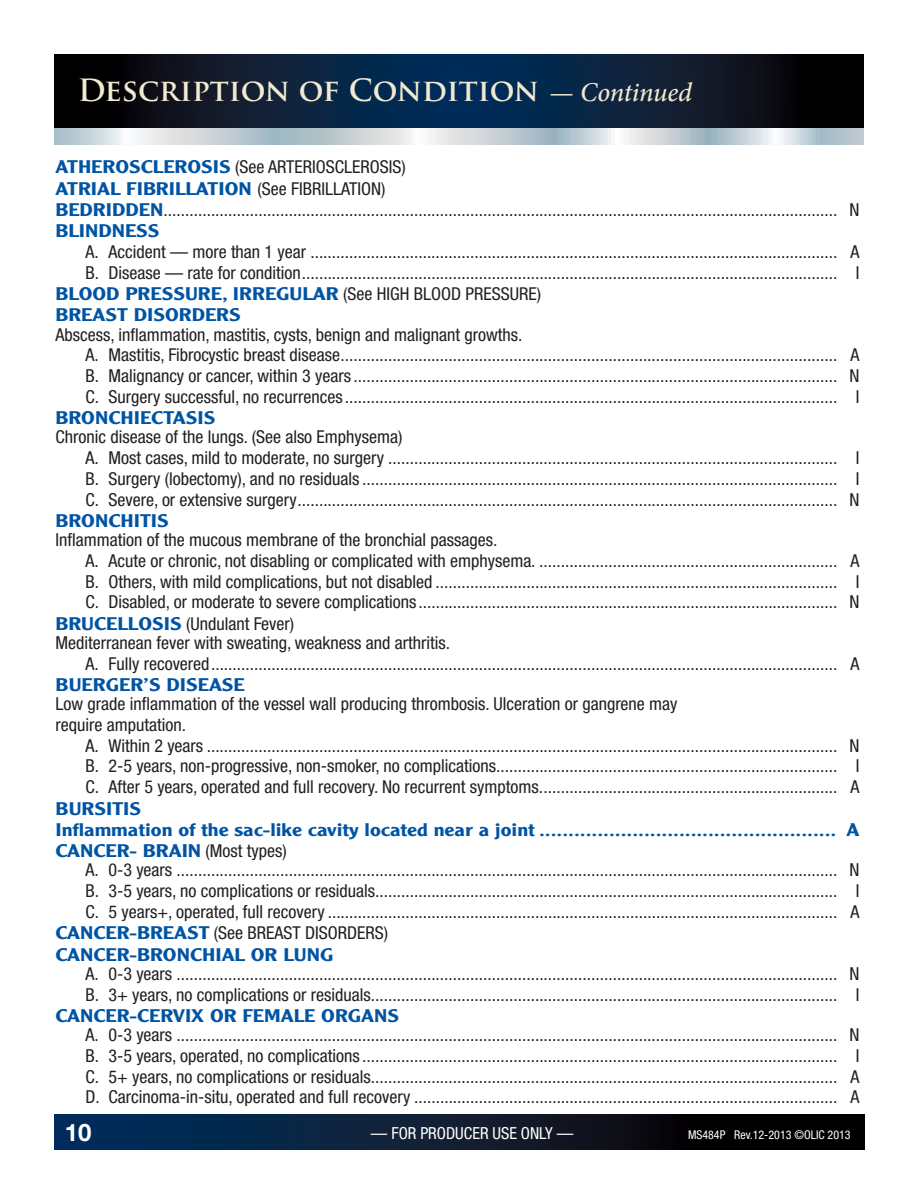
<style>
.page{position:relative;width:918px;height:1188px;background:#fff}
.page>*{position:absolute;margin:0;border:0;box-sizing:border-box;transform-origin:0 0}
.t1{font:700 30px "Trajan Pro";color:#f1e9d0}
.t2{font:700 24px "Helvetica Neue";color:#fff}
.t3{font:condensed 17.7px/20.7px "Helvetica Neue";color:#231f20}
.t4{font:500 17.7px/21.3px "Clearface Gothic LH";color:#0054a4;scale:1.27 1}
.t5{font:condensed 16.5px "Helvetica Neue";color:#fff}
.t6{font:condensed 12px "Helvetica Neue";color:#fff}
.s1{font-family:"Minion Pro";font-weight:500;font-style:italic;font-size:27px}
.s2{font-family:"Clearface Gothic LH";font-weight:500;font-stretch:normal;color:#0054a4}
.s3{font-family:"Helvetica Neue";font-weight:400;font-stretch:condensed;color:#231f20}
</style>
<div class="page">
<div style="left:54px;top:1115px;width:810px;height:34px;background:linear-gradient(to right,#073463,#090000)"></div>
<svg style="left:54px;top:127px;width:810px;height:18px;background:#bfcad0"></svg>
<svg style="left:54px;top:54px;width:810px;height:73px;background:#081a2f"></svg>
<h1 class="t1" style="left:78px;top:72px;width:616px">Description of Condition <span class="s1">— Continued</span></h1>
<p class="t3" style="left:56px;top:156px;width:352px"><span class="s2">ATHEROSCLEROSIS</span> (See ARTERIOSCLEROSIS)</p>
<p class="t4" style="left:56px;top:177px;width:261px">ATRIAL FIBRILLATION <span class="s3">(See FIBRILLATION)</span></p>
<p class="t3" style="left:56px;top:199px;width:806px"><span class="s2">BEDRIDDEN</span> ............................................................................................................................................................ N</p>
<p class="t4" style="left:56px;top:220px;width:83px">BLINDNESS</p>
<p class="t3" style="left:86px;top:241px;width:776px">A. Accident — more than 1 year .......................................................................................................................... A<br>B. Disease — rate for condition ............................................................................................................................ I</p>
<p class="t4" style="left:56px;top:283px;width:384px">BLOOD PRESSURE, IRREGULAR <span class="s3">(See HIGH BLOOD PRESSURE)<br></span>BREAST DISORDERS</p>
<p class="t3" style="left:86px;top:324px;width:776px;text-indent:-30px">Abscess, inflammation, mastitis, cysts, benign and malignant growths.<br>A. Mastitis, Fibrocystic breast disease ................................................................................................................... A B. Malignancy or cancer, within 3 years ................................................................................................................ N C. Surgery successful, no recurrences .................................................................................................................. I</p>
<p class="t4" style="left:56px;top:407px;width:127px">BRONCHIECTASIS</p>
<p class="t3" style="left:86px;top:427px;width:776px;text-indent:-30px">Chronic disease of the lungs. (See also Emphysema)<br>A. Most cases, mild to moderate, no surgery ........................................................................................................ I B. Surgery (lobectomy), and no residuals .............................................................................................................. I C. Severe, or extensive surgery ............................................................................................................................. N</p>
<p class="t4" style="left:56px;top:510px;width:91px">BRONCHITIS</p>
<p class="t3" style="left:56px;top:529px;width:444px">Inflammation of the mucous membrane of the bronchial passages.</p>
<p class="t3" style="left:86px;top:550px;width:776px">A. Acute or chronic, not disabling or complicated with emphysema. ..................................................................... A</p>
<p class="t3" style="left:86px;top:571px;width:776px">B. Others, with mild complications, but not disabled ............................................................................................. I</p>
<p class="t3" style="left:86px;top:592px;width:776px">C. Disabled, or moderate to severe complications ................................................................................................. N</p>
<p class="t3" style="left:56px;top:613px;width:240px"><span class="s2">BRUCELLOSIS</span> (Undulant Fever)</p>
<p class="t3" style="left:86px;top:632px;width:776px;text-indent:-30px">Mediterranean fever with sweating, weakness and arthritis.<br>A. Fully recovered ................................................................................................................................................. A</p>
<p class="t4" style="left:56px;top:674px;width:151px">BUERGER’S DISEASE</p>
<p class="t3" style="left:56px;top:694px;width:624px">Low grade inflammation of the vessel wall producing thrombosis. Ulceration or gangrene may require amputation.</p>
<p class="t3" style="left:86px;top:735px;width:776px;text-align:justify">A. Within 2 years .................................................................................................................................................. N B. 2-5 years, non-progressive, non-smoker, no complications............................................................................... I C. After 5 years, operated and full recovery. No recurrent symptoms. .................................................................... A</p>
<p class="t4" style="left:56px;top:797px;width:635px">BURSITIS<br>Inflammation of the sac-like cavity located near a joint ................................................... A<br>CANCER- BRAIN <span class="s3">(Most types)</span></p>
<p class="t3" style="left:86px;top:860px;width:776px">A. 0-3 years ......................................................................................................................................................... N</p>
<p class="t3" style="left:86px;top:880px;width:776px">B. 3-5 years, no complications or residuals ........................................................................................................... I</p>
<p class="t3" style="left:86px;top:901px;width:776px">C. 5 years+, operated, full recovery ...................................................................................................................... A</p>
<p class="t3" style="left:56px;top:923px;width:334px"><span class="s2">CANCER-BREAST</span> (See BREAST DISORDERS)</p>
<p class="t4" style="left:56px;top:944px;width:220px">CANCER-BRONCHIAL OR LUNG</p>
<p class="t3" style="left:86px;top:963px;width:776px">A. 0-3 years ......................................................................................................................................................... N<br>B. 3+ years, no complications or residuals ............................................................................................................ I</p>
<p class="t4" style="left:56px;top:1005px;width:272px">CANCER-CERVIX OR FEMALE ORGANS</p>
<p class="t3" style="left:86px;top:1024px;width:776px;text-align:justify">A. 0-3 years ......................................................................................................................................................... N B. 3-5 years, operated, no complications .............................................................................................................. I C. 5+ years, no complications or residuals ............................................................................................................ A D. Carcinoma-in-situ, operated and full recovery .................................................................................................. A</p>
<h2 class="t2" style="left:65px;top:1117px;width:28px">10</h2>
<p class="t5" style="left:371px;top:1124px;width:204px">— FOR PRODUCER USE ONLY —</p>
<p class="t6" style="left:688px;top:1128px;width:164px">MS484P Rev.12-2013 ©OLIC 2013</p>
</div>
